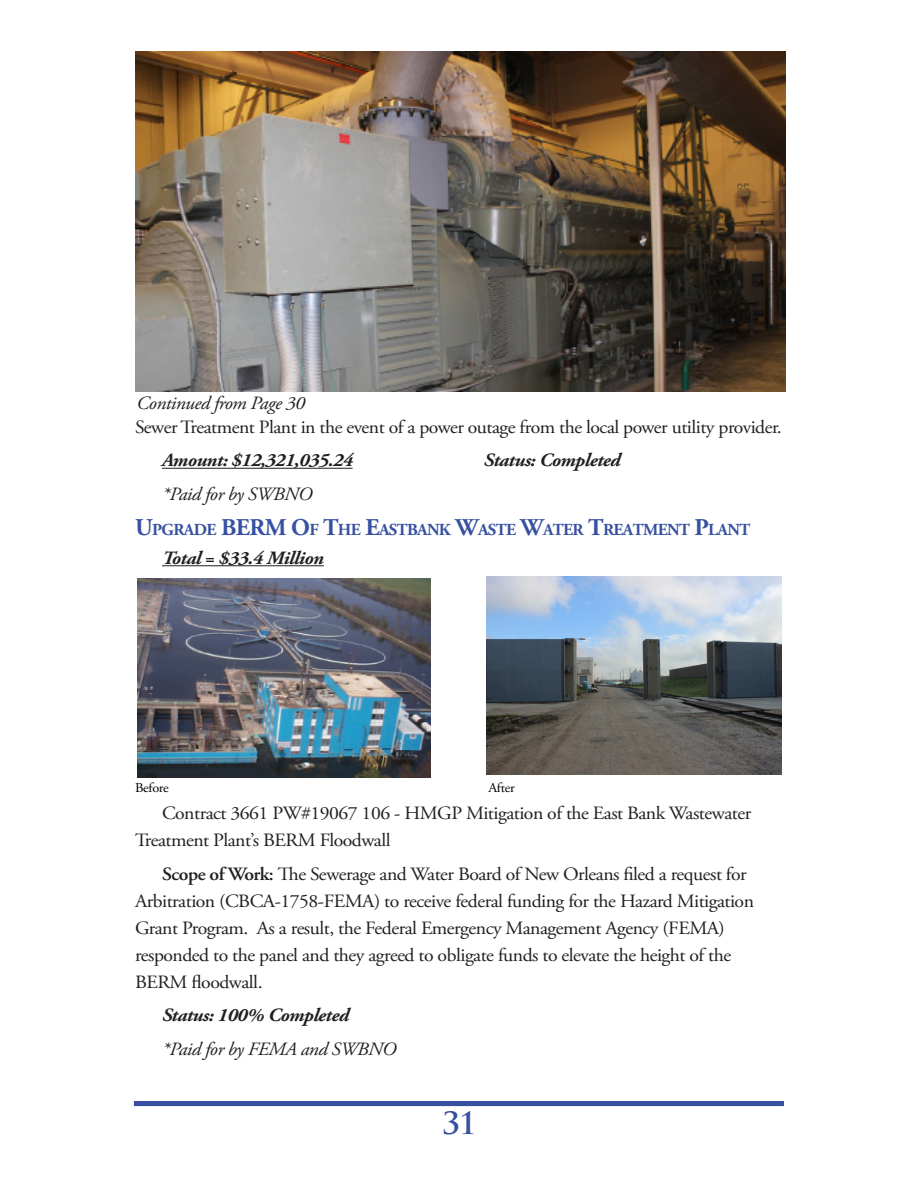
<style>
.page{position:relative;width:918px;height:1188px;background:#fff}
.page>*{position:absolute;margin:0;border:0;box-sizing:border-box;transform-origin:0 0}
.t1{font:700 30px "Trajan Pro";color:#394fa2}
.t2{font:18.75px/27px "Adobe Garamond Pro";letter-spacing:-.025em;color:#231f20;scale:1.05 1}
.t3{font:italic 700 18.75px "Adobe Garamond Pro";letter-spacing:-.025em;color:#231f20;scale:1.05 1}
.t4{font:italic 18.75px "Adobe Garamond Pro";letter-spacing:-.025em;color:#231f20;scale:1.05 1}
.t5{font:700 16.8px "Adobe Garamond Pro";letter-spacing:-.035em;color:#3750a2}
.t6{font:13.5px "Adobe Garamond Pro";letter-spacing:-.02em;color:#000;scale:1.05 1}
.s1{font-size:24px}
.s2{font-weight:600}
</style>
<div class="page">
<hr style="left:134px;top:1102px;width:649px;height:4px;background:#3750a2">
<hr style="left:162px;top:468px;width:191px;height:1px;background:#231f20">
<hr style="left:162px;top:565px;width:162px;height:1px;background:#231f20">
<img style="left:135px;top:52px;width:651px;height:340px">
<img style="left:137px;top:579px;width:294px;height:198px">
<img style="left:486px;top:577px;width:296px;height:197px">
<p class="t4" style="left:137px;top:392px;width:162px">Continued from Page 30</p>
<p class="t2" style="left:135px;top:414px;width:618px">Sewer Treatment Plant in the event of a power outage from the local power utility provider.</p>
<p class="t3" style="left:162px;top:450px;width:184px">Amount: $12,321,035.24</p>
<p class="t3" style="left:484px;top:450px;width:132px">Status: Completed</p>
<p class="t4" style="left:162px;top:483px;width:145px">*Paid for by SWBNO</p>
<p class="t5" style="left:135px;top:520px;width:104px"><span class="s1">U</span>PGRADE <span class="s1">BERM</span></p>
<p class="t5" style="left:291px;top:520px;width:461px"><span class="s1">O</span>F <span class="s1">T</span>HE <span class="s1">E</span>ASTBANK <span class="s1">W</span>ASTE <span class="s1">W</span>ATER <span class="s1">T</span>REATMENT <span class="s1">P</span>LANT</p>
<p class="t3" style="left:162px;top:547px;width:156px">Total = $33.4 Million</p>
<p class="t6" style="left:135px;top:780px;width:34px">Before</p>
<p class="t6" style="left:488px;top:780px;width:27px">After</p>
<p class="t2" style="left:135px;top:800px;width:588px;text-indent:27px">Contract 3661 PW#19067 106 - HMGP Mitigation of the East Bank Wastewater<br>Treatment Plant’s BERM Floodwall</p>
<p class="t2" style="left:135px;top:861px;width:591px;text-indent:27px"><span class="s2">Scope of Work:</span> The Sewerage and Water Board of New Orleans filed a request for Arbitration (CBCA-1758-FEMA) to receive federal funding for the Hazard Mitigation Grant Program. As a result, the Federal Emergency Management Agency (FEMA) responded to the panel and they agreed to obligate funds to elevate the height of the BERM floodwall.</p>
<p class="t3" style="left:162px;top:1005px;width:180px">Status: 100% Completed</p>
<p class="t4" style="left:162px;top:1038px;width:225px">*Paid for by FEMA and SWBNO</p>
<p class="t1" style="left:442px;top:1104px;width:36px">31</p>
</div>
